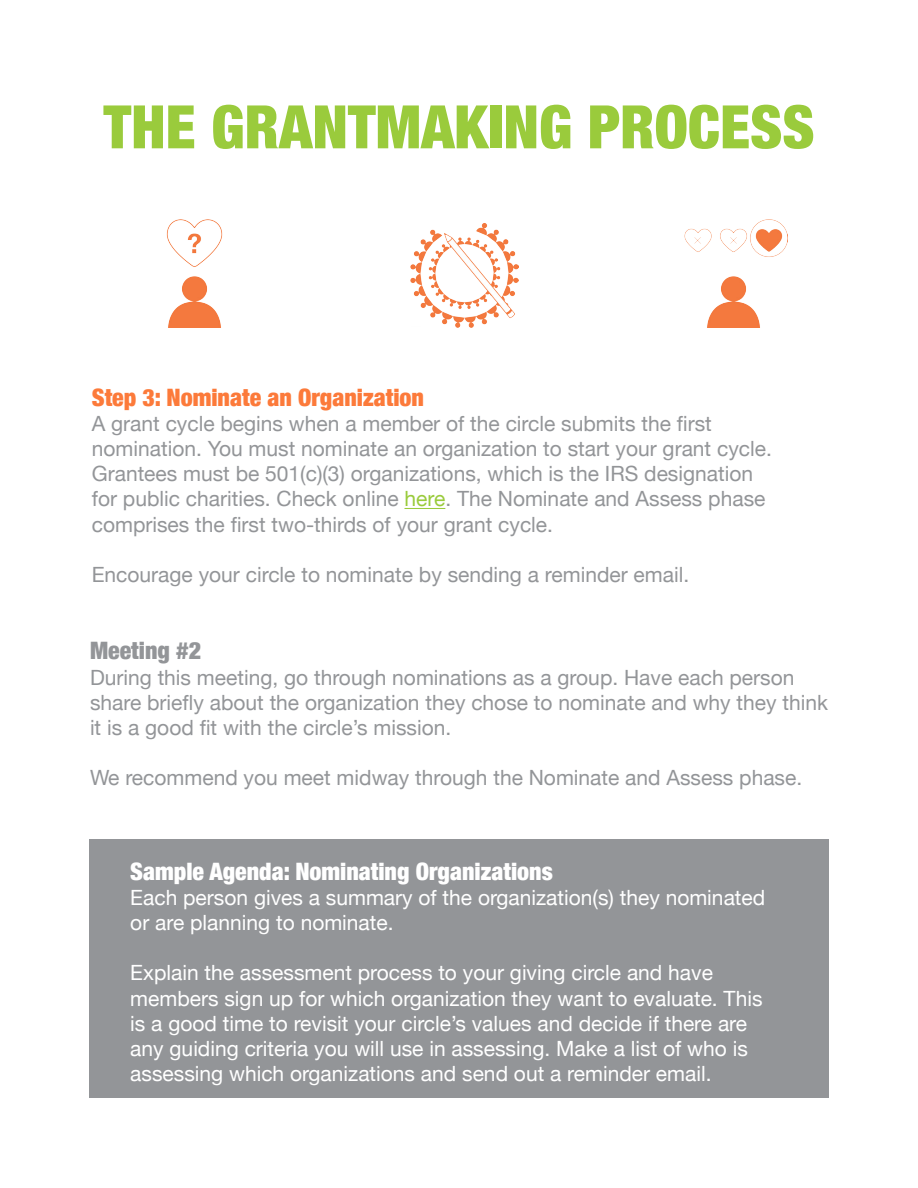
<style>
.page{position:relative;width:918px;height:1188px;background:#fff}
.page>*{position:absolute;margin:0;border:0;box-sizing:border-box;transform-origin:0 0}
.t1{font:900 condensed 60px "Helvetica Neue";color:#9acb3c}
.t2{font:900 condensed 24px "Helvetica Neue";color:#fff}
.t3{font:900 condensed 24px "Helvetica Neue";color:#fc7a3a}
.t4{font:900 condensed 24px "Helvetica Neue";color:#939598}
.t5{font:21px/25.2px "Helvetica Neue";color:#939598}
.t6{font:21px/25.2px "Helvetica Neue";color:#fff}
.s1{color:#9acb3c}
</style>
<div class="page">
<hr style="left:405px;top:508px;width:40px;height:1px;background:#9acb3c">
<img style="left:410px;top:223px;width:108px;height:105px">
<div style="left:410px;top:321px;width:26px;height:7px;background:#fff"></div>
<img style="left:684px;top:220px;width:104px;height:108px">
<div style="left:668px;top:322px;width:36px;height:6px;background:#fff"></div>
<img style="left:166px;top:220px;width:57px;height:108px">
<div style="left:130px;top:322px;width:37px;height:6px;background:#fff"></div>
<div style="left:89px;top:839px;width:740px;height:259px;background:#939598"></div>
<h1 class="t1" style="left:103px;top:90px;width:713px">THE GRANTMAKING PROCESS</h1>
<p class="t3" style="left:92px;top:382px;width:334px">Step 3: Nominate an Organization</p>
<p class="t5" style="left:92px;top:410px;width:682px">A grant cycle begins when a member of the circle submits the first nomination. You must nominate an organization to start your grant cycle.<br>Grantees must be 501(c)(3) organizations, which is the IRS designation for public charities. Check online <span class="s1">here</span>. The Nominate and Assess phase comprises the first two-thirds of your grant cycle.</p>
<p class="t5" style="left:92px;top:562px;width:599px">Encourage your circle to nominate by sending a reminder email.</p>
<p class="t4" style="left:90px;top:636px;width:113px">Meeting #2</p>
<p class="t5" style="left:90px;top:664px;width:740px">During this meeting, go through nominations as a group. Have each person share briefly about the organization they chose to nominate and why they think it is a good fit with the circle’s mission.</p>
<p class="t5" style="left:90px;top:765px;width:714px">We recommend you meet midway through the Nominate and Assess phase.</p>
<p class="t2" style="left:130px;top:856px;width:424px">Sample Agenda: Nominating Organizations</p>
<p class="t6" style="left:130px;top:884px;width:636px">Each person gives a summary of the organization(s) they nominated or are planning to nominate.</p>
<p class="t6" style="left:130px;top:960px;width:634px">Explain the assessment process to your giving circle and have members sign up for which organization they want to evaluate. This is a good time to revisit your circle’s values and decide if there are any guiding criteria you will use in assessing. Make a list of who is assessing which organizations and send out a reminder email.</p>
</div>
